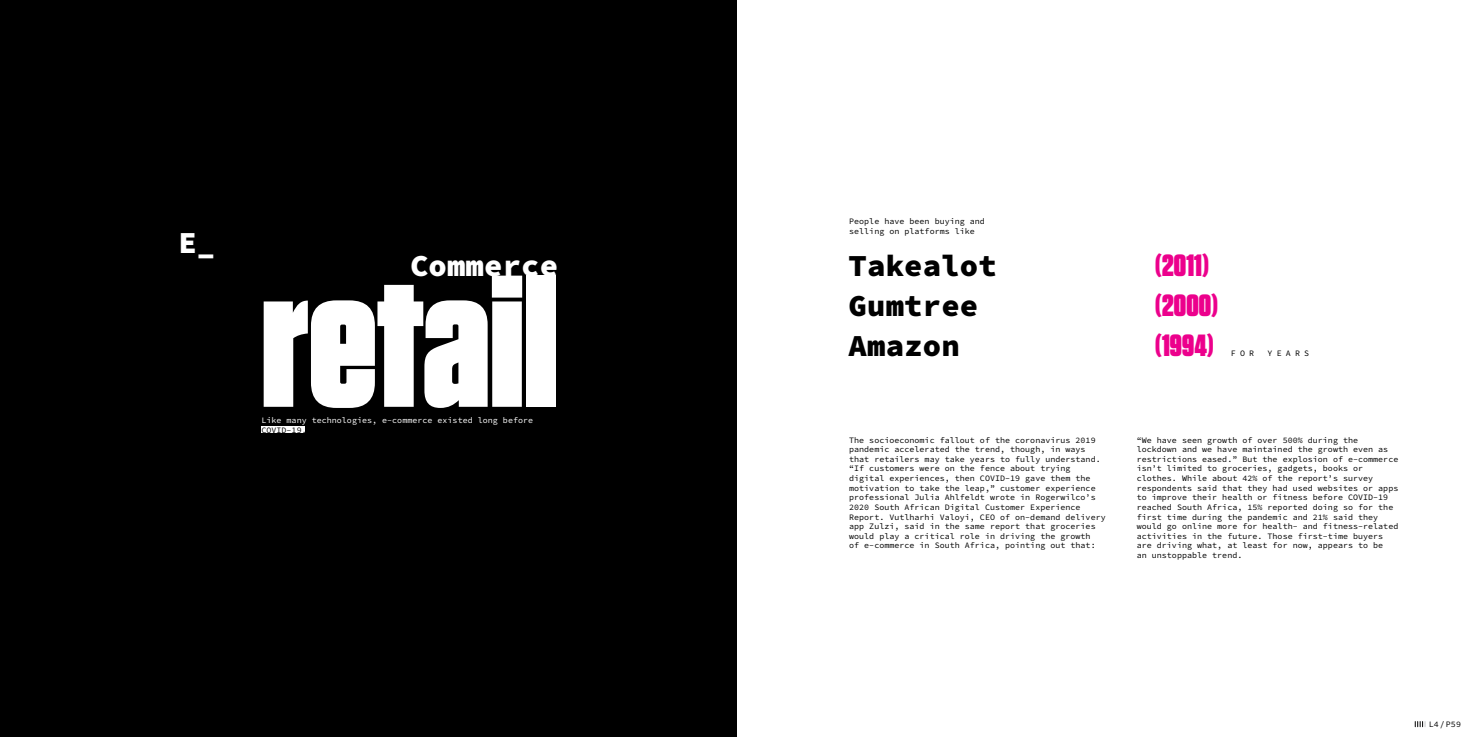
<style>
.page{position:relative;width:1474px;height:737px;background:#fff}
.page>*{position:absolute;margin:0;border:0;box-sizing:border-box;transform-origin:0 0}
.t1{font:900 184.71px "Tungsten";color:#fff}
.t2{font:30.62px/40.2px "Source Code Variable";letter-spacing:.005em;color:#000}
.t3{font:900 30.62px/40.2px "Tungsten";letter-spacing:.005em;color:#ec008c}
.t4{font:30.62px "Source Code Variable";letter-spacing:.005em;color:#fff}
.t5{font:8.31px/9.6px "Source Code Variable";letter-spacing:.005em;color:#000}
.t6{font:8.31px "Source Code Variable";letter-spacing:.005em;color:#fff}
</style>
<div class="page">
<div style="left:0;top:0;width:737px;height:737px;background:#000"></div>
<div style="left:261px;top:426px;width:44px;height:6px;background:#fff"></div>
<svg style="left:1414px;top:721px;width:11px;height:5px"></svg>
<h2 class="t4" style="left:178px;top:220px;width:38px">E_</h2>
<h2 class="t4" style="left:410px;top:243px;width:150px">Commerce</h2>
<h1 class="t1" style="left:261px;top:237px;width:298px">retail</h1>
<p class="t6" style="left:261px;top:414px;width:273px">Like many technologies, e-commerce existed long before</p>
<p class="t5" style="left:261px;top:425px;width:47px">COVID-19.</p>
<p class="t5" style="left:849px;top:217px;width:137px">People have been buying and selling on platforms like</p>
<h2 class="t2" style="left:848px;top:246px;width:150px">Takealot<br>Gumtree<br>Amazon</h2>
<h2 class="t3" style="left:1155px;top:246px;width:64px">(2011) (2000) (1994)</h2>
<p class="t5" style="left:1230px;top:348px;width:25px">FOR</p>
<p class="t5" style="left:1267px;top:348px;width:43px">YEARS</p>
<p class="t5" style="left:849px;top:435px;width:258px">The socioeconomic fallout of the coronavirus 2019 pandemic accelerated the trend, though, in ways that retailers may take years to fully understand. “If customers were on the fence about trying digital experiences, then COVID-19 gave them the motivation to take the leap,” customer experience professional Julia Ahlfeldt wrote in Rogerwilco’s 2020 South African Digital Customer Experience Report. Vutlharhi Valoyi, CEO of on-demand delivery app Zulzi, said in the same report that groceries would play a critical role in driving the growth<br>of e-commerce in South Africa, pointing out that:</p>
<p class="t5" style="left:1136px;top:435px;width:263px">“We have seen growth of over 500% during the lockdown and we have maintained the growth even as restrictions eased.” But the explosion of e-commerce isn’t limited to groceries, gadgets, books or clothes. While about 42% of the report’s survey respondents said that they had used websites or apps to improve their health or fitness before COVID-19 reached South Africa, 15% reported doing so for the first time during the pandemic and 21% said they would go online more for health- and fitness-related activities in the future. Those first-time buyers are driving what, at least for now, appears to be<br>an unstoppable trend.</p>
<p class="t5" style="left:1428px;top:719px;width:34px">L4/ P59</p>
</div>
